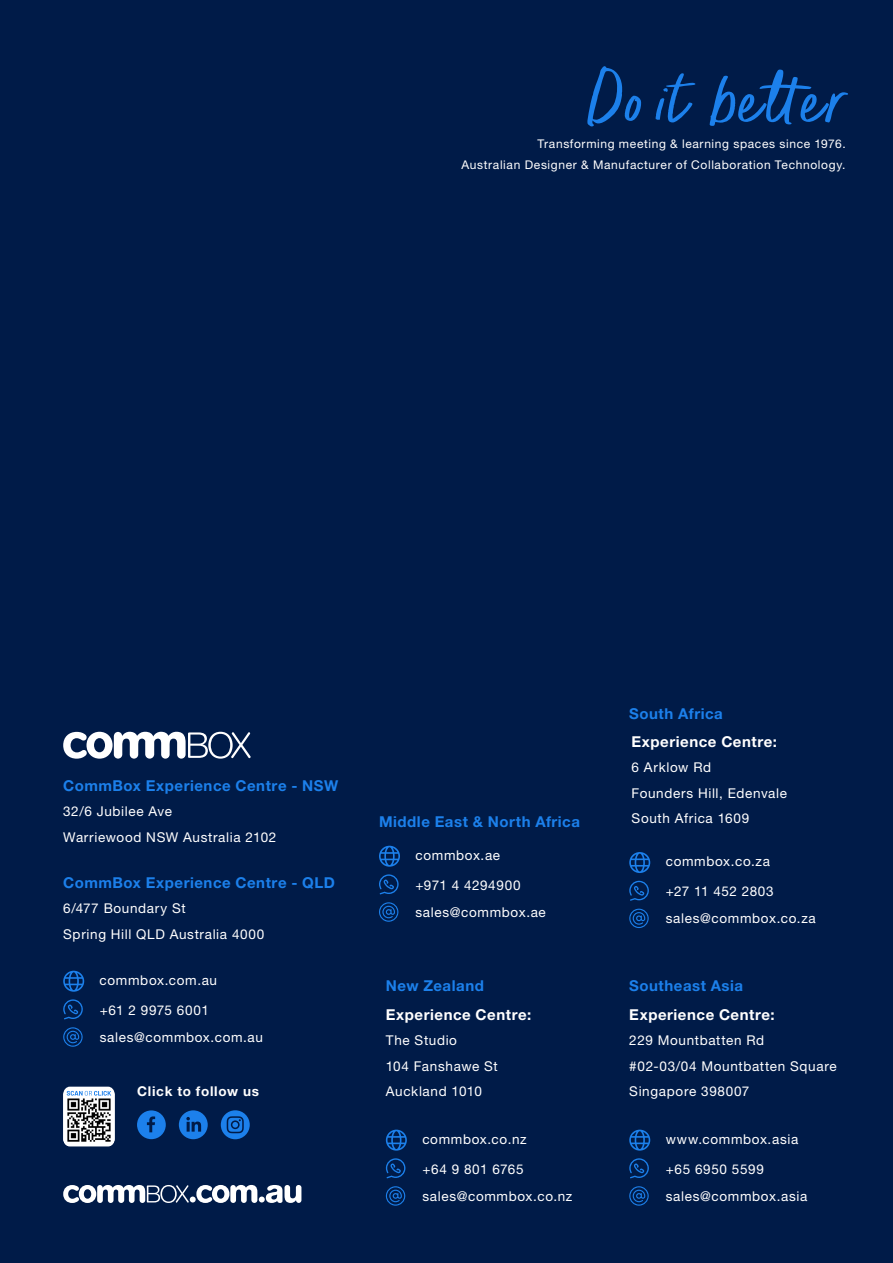
<style>
.page{position:relative;width:893px;height:1263px;background:#001b48}
.page>*{position:absolute;margin:0;border:0;box-sizing:border-box;transform-origin:0 0}
.t1{font:97.5px "Oranges And Lemons Script Up";letter-spacing:.005em;color:#1c80eb}
.t2{font:700 15px "Helvetica Neue LT Pro";letter-spacing:.035em;color:#1c80eb}
.t3{font:700 15px "Helvetica Neue LT Pro";letter-spacing:.035em;color:#fff}
.t4{font:13.5px/25.5px "Helvetica Neue LT Pro";letter-spacing:.05em;color:#fff}
.t5{font:700 13.5px "Helvetica Neue LT Pro";letter-spacing:.055em;color:#fff}
.t6{font:12px/21px "Helvetica Neue LT Pro";letter-spacing:.055em;color:#fff;text-align:right}
</style>
<div class="page">
<svg style="left:386px;top:1158px;width:19px;height:20px"></svg>
<svg style="left:386px;top:1186px;width:19px;height:20px"></svg>
<svg style="left:386px;top:1129px;width:21px;height:21px"></svg>
<svg style="left:629px;top:1158px;width:20px;height:20px"></svg>
<svg style="left:629px;top:1186px;width:20px;height:20px"></svg>
<svg style="left:629px;top:1129px;width:21px;height:21px"></svg>
<svg style="left:379px;top:874px;width:20px;height:20px"></svg>
<svg style="left:379px;top:902px;width:19px;height:20px"></svg>
<svg style="left:379px;top:846px;width:21px;height:21px"></svg>
<svg style="left:629px;top:881px;width:20px;height:20px"></svg>
<svg style="left:629px;top:909px;width:20px;height:19px"></svg>
<svg style="left:629px;top:852px;width:21px;height:21px"></svg>
<svg style="left:137px;top:1110px;width:29px;height:29px"></svg>
<svg style="left:179px;top:1110px;width:29px;height:29px"></svg>
<svg style="left:221px;top:1110px;width:29px;height:29px"></svg>
<svg style="left:63px;top:1185px;width:238px;height:18px"></svg>
<svg style="left:63px;top:732px;width:188px;height:27px"></svg>
<svg style="left:63px;top:999px;width:20px;height:20px"></svg>
<svg style="left:63px;top:1027px;width:20px;height:20px"></svg>
<svg style="left:63px;top:971px;width:21px;height:21px"></svg>
<svg style="left:63px;top:1087px;width:52px;height:59px;background:#a5a8ac"></svg>
<h1 class="t1" style="left:587px;top:54px;width:260px">Do it better</h1>
<p class="t6" style="left:462px;top:133px;width:386px">Transforming meeting &amp; learning spaces since 1976.<br>Australian Designer &amp; Manufacturer of Collaboration Technology.</p>
<p class="t2" style="left:63px;top:776px;width:276px">CommBox Experience Centre - NSW</p>
<p class="t4" style="left:63px;top:798px;width:215px">32/6 Jubilee Ave<br>Warriewood NSW Australia 2102</p>
<p class="t2" style="left:63px;top:873px;width:273px">CommBox Experience Centre - QLD</p>
<p class="t4" style="left:63px;top:895px;width:203px">6/477 Boundary St<br>Spring Hill QLD Australia 4000</p>
<p class="t4" style="left:100px;top:967px;width:119px">commbox.com.au</p>
<p class="t4" style="left:100px;top:996px;width:165px;line-height:27px">+61 2 9975 6001 sales@commbox.com.au</p>
<p class="t5" style="left:137px;top:1083px;width:124px">Click to follow us</p>
<p class="t2" style="left:379px;top:812px;width:203px">Middle East &amp; North Africa</p>
<p class="t4" style="left:415px;top:842px;width:86px">commbox.ae</p>
<p class="t4" style="left:415px;top:871px;width:132px;line-height:27px">+971 4 4294900 sales@commbox.ae</p>
<p class="t2" style="left:386px;top:976px;width:100px">New Zealand</p>
<p class="t3" style="left:386px;top:1005px;width:147px">Experience Centre:</p>
<p class="t4" style="left:386px;top:1027px;width:114px">The Studio<br>104 Fanshawe St<br>Auckland 1010</p>
<p class="t4" style="left:422px;top:1126px;width:106px">commbox.co.nz</p>
<p class="t4" style="left:422px;top:1155px;width:152px;line-height:27px">+64 9 801 6765 sales@commbox.co.nz</p>
<p class="t2" style="left:629px;top:704px;width:95px">South Africa</p>
<p class="t3" style="left:632px;top:732px;width:147px">Experience Centre:</p>
<p class="t4" style="left:632px;top:754px;width:157px">6 Arklow Rd<br>Founders Hill, Edenvale<br>South Africa 1609</p>
<p class="t4" style="left:666px;top:848px;width:106px">commbox.co.za</p>
<p class="t4" style="left:666px;top:877px;width:152px;line-height:27px">+27 11 452 2803 sales@commbox.co.za</p>
<p class="t2" style="left:629px;top:976px;width:115px">Southeast Asia</p>
<p class="t3" style="left:629px;top:1005px;width:147px">Experience Centre:</p>
<p class="t4" style="left:629px;top:1027px;width:209px">229 Mountbatten Rd<br>#02-03/04 Mountbatten Square<br>Singapore 398007</p>
<p class="t4" style="left:666px;top:1126px;width:134px">www.commbox.asia</p>
<p class="t4" style="left:666px;top:1155px;width:143px;line-height:27px">+65 6950 5599 sales@commbox.asia</p>
</div>
